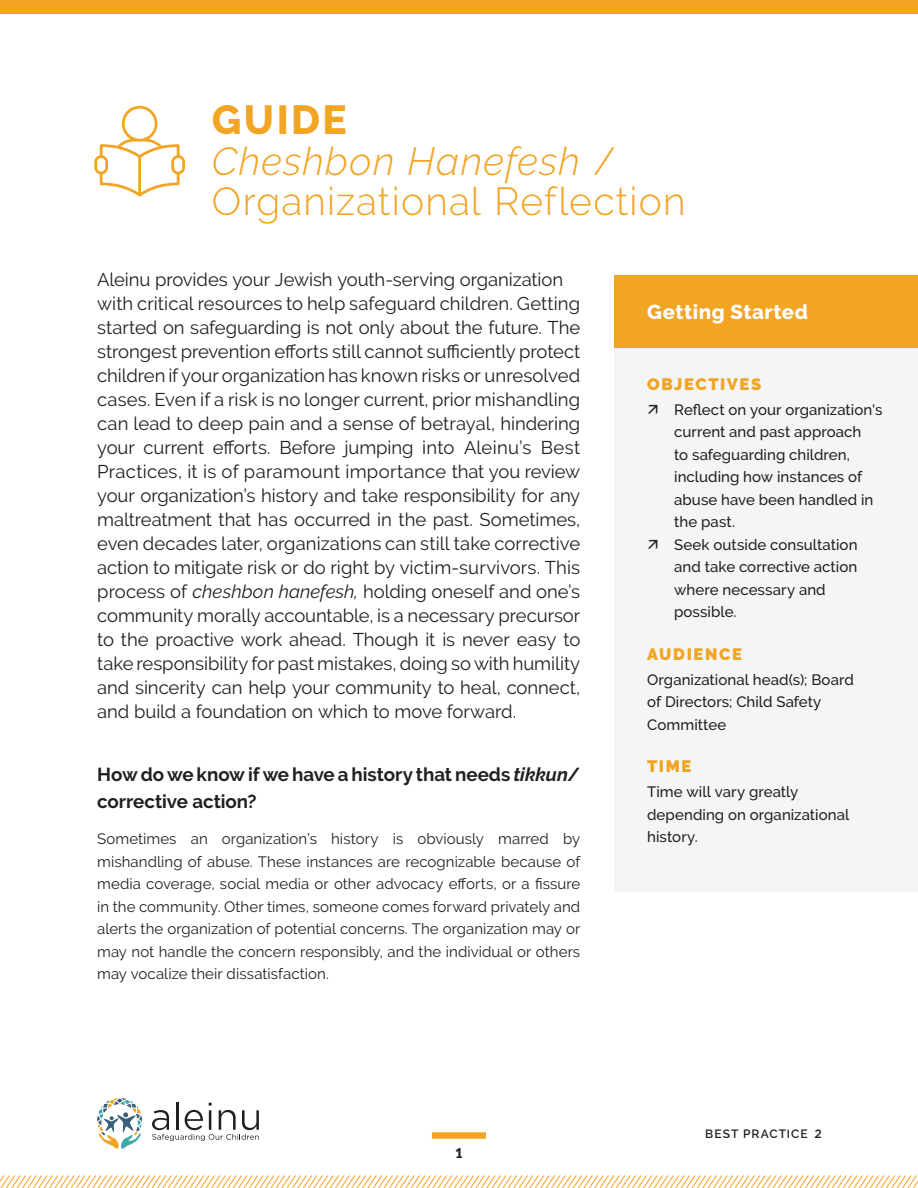
<style>
.page{position:relative;width:918px;height:1188px;background:#fff}
.page>*{position:absolute;margin:0;border:0;box-sizing:border-box;transform-origin:0 0}
.module{font:800 40.5px "Raleway";letter-spacing:.06em;color:#f2a423}
.module-2{font:300 39px "Raleway";letter-spacing:.03em;color:#f2a423}
.module-3{font:italic 300 39px "Raleway";letter-spacing:.03em;color:#f2a423}
.goal_subtitle{font:800 20.25px "Raleway";letter-spacing:.03em;color:#fff}
.body{font:700 18.75px/27px "Raleway";letter-spacing:-.005em;color:#231f20}
.body-2{font:18.45px/24px "Raleway";letter-spacing:-.005em;color:#231f20;text-align:justify}
.subheader{font:900 16.5px "Raleway";letter-spacing:.095em;color:#f2a423}
.body-3{font:15px/22.5px "Raleway";letter-spacing:.005em;color:#231f20;text-align:justify}
.t1{font:500 15px/22.5px "Raleway";letter-spacing:.005em;color:#231f20}
.t2{font:900 13.5px "Lato";color:#231f20}
.t3{font:600 12px "Raleway";letter-spacing:.085em;color:#231f20}
.s1{font-style:normal}
.s2{font-style:italic}
.s3{font-family:"Gotham HTF";font-weight:500}
</style>
<div class="page">
<div style="left:0;top:0;width:918px;height:14px;background:#f2a423"></div>
<svg style="left:97px;top:1098px;width:45px;height:51px"></svg>
<hr style="left:176px;top:1102px;width:3px;height:28px;background:#231f20">
<svg style="left:152px;top:1103px;width:107px;height:38px"></svg>
<div style="left:432px;top:1133px;width:54px;height:6px;background:#f2a423"></div>
<svg style="left:0;top:1175px;width:918px;height:13px"></svg>
<div style="left:614px;top:276px;width:304px;height:616px;background:#f4f5f5"></div>
<div style="left:614px;top:276px;width:304px;height:72px;background:#f2a423"></div>
<svg style="left:94px;top:106px;width:91px;height:91px"></svg>
<p class="module" style="left:212px;top:97px;width:136px">GUIDE</p>
<p class="module-3" style="left:212px;top:138px;width:405px">Cheshbon Hanefesh <span class="s1">/</span></p>
<p class="module-2" style="left:212px;top:179px;width:475px">Organizational Reflection</p>
<p class="body-2" style="left:97px;top:268px;width:468px">Aleinu provides your Jewish youth-serving organization</p>
<p class="body-2" style="left:97px;top:292px;width:485px">with critical resources to help safeguard children. Getting started on safeguarding is not only about the future. The strongest prevention efforts still cannot sufficiently protect children if your organization has known risks or unresolved cases. Even if a risk is no longer current, prior mishandling can lead to deep pain and a sense of betrayal, hindering your current efforts. Before jumping into Aleinu’s Best Practices, it is of paramount importance that you review your organization’s history and take responsibility for any maltreatment that has occurred in the past. Sometimes, even decades later, organizations can still take corrective action to mitigate risk or do right by victim-survivors. This process of <span class="s2">cheshbon hanefesh,</span> holding oneself and one’s community morally accountable, is a necessary precursor to the proactive work ahead. Though it is never easy to take responsibility for past mistakes, doing so with humility and sincerity can help your community to heal, connect, and build a foundation on which to move forward.</p>
<p class="body" style="left:97px;top:761px;width:485px">How do we know if we have a history that needs <span class="s2">tikkun</span>/ corrective action?</p>
<p class="body-3" style="left:97px;top:828px;width:485px">Sometimes an organization’s history is obviously marred by mishandling of abuse. These instances are recognizable because of media coverage, social media or other advocacy efforts, or a fissure in the community. Other times, someone comes forward privately and alerts the organization of potential concerns. The organization may or may not handle the concern responsibly, and the individual or others may vocalize their dissatisfaction.</p>
<p class="t2" style="left:455px;top:1143px;width:9px">1</p>
<p class="goal_subtitle" style="left:647px;top:300px;width:162px">Getting Started</p>
<p class="subheader" style="left:647px;top:375px;width:116px">OBJECTIVES</p>
<p class="t1" style="left:674px;top:398px;width:210px">Reflect on your organization's current and past approach<br>to safeguarding children, including how instances of abuse have been handled in the past.</p>
<p class="t1" style="left:674px;top:533px;width:185px">Seek outside consultation and take corrective action where necessary and possible.</p>
<p class="subheader" style="left:647px;top:645px;width:96px">AUDIENCE</p>
<p class="t1" style="left:647px;top:668px;width:208px">Organizational head(s); Board</p>
<p class="t1" style="left:647px;top:691px;width:176px">of Directors; Child Safety</p>
<p class="t1" style="left:647px;top:713px;width:81px">Committee</p>
<p class="subheader" style="left:647px;top:757px;width:46px">TIME</p>
<p class="t1" style="left:647px;top:781px;width:153px">Time will vary greatly</p>
<p class="t1" style="left:647px;top:803px;width:204px">depending on organizational</p>
<p class="t1" style="left:647px;top:826px;width:52px">history.</p>
<p class="t3" style="left:705px;top:1127px;width:118px">BEST PRACTICE <span class="s3">2</span></p>
</div>
